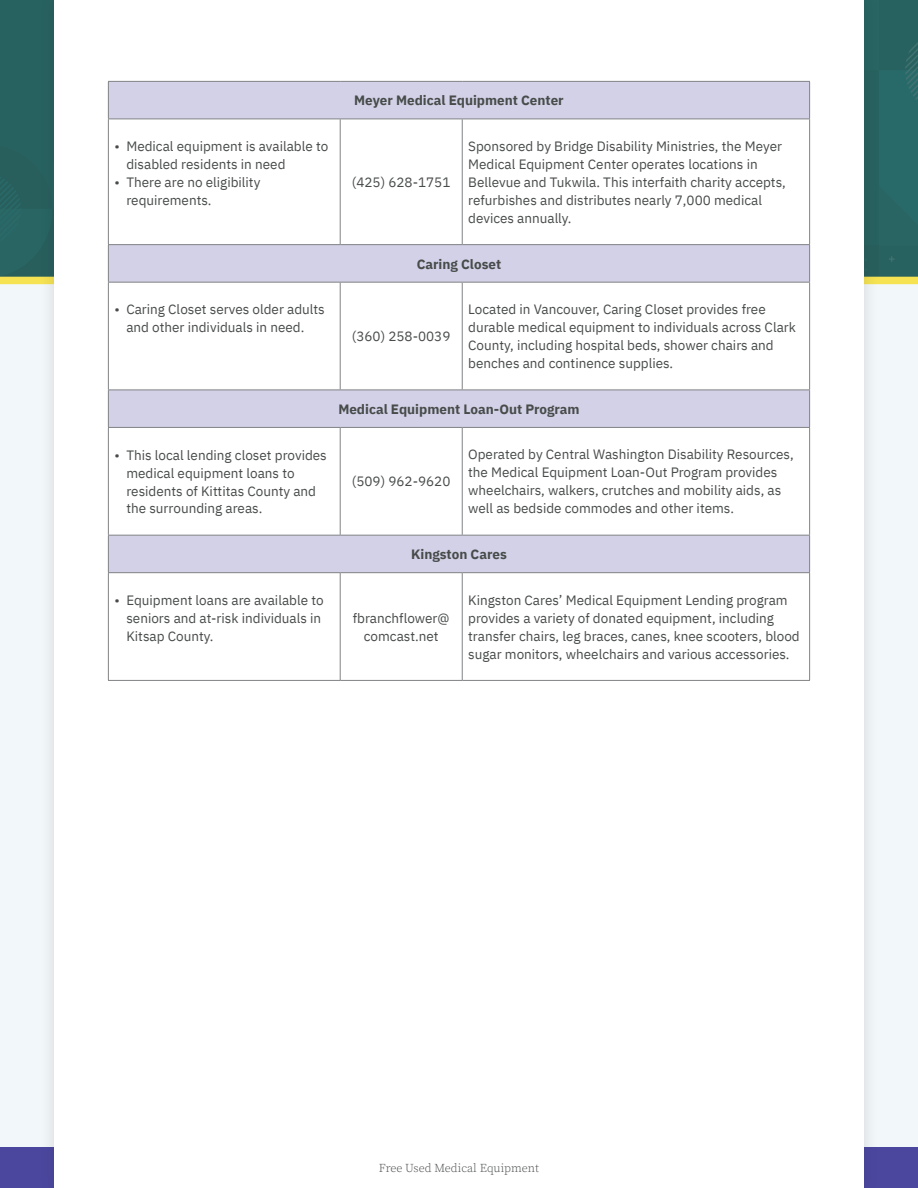
<style>
.page{position:relative;width:918px;height:1188px;background:#f2f7f9}
.page>*{position:absolute;margin:0;border:0;box-sizing:border-box;transform-origin:0 0}
.t1{font:13.5px/18px "IBM Plex Sans";color:#474b49}
.t2{font:700 13.5px "IBM Plex Sans";color:#474b49}
.t3{font:300 12px "Source Serif Pro";color:#474b49}
</style>
<div class="page">
<div style="left:0;top:0;width:918px;height:280px;background:#2d6361"></div>
<div style="left:0;top:277px;width:918px;height:7px;background:#f5e353"></div>
<div style="left:0;top:1148px;width:918px;height:40px;background:#4b479f"></div>
<div style="left:39px;top:0;width:841px;height:1188px;background:#231f20;opacity:.15"></div>
<div style="left:54px;top:0;width:810px;height:1188px;background:#fff"></div>
<svg style="left:109px;top:82px;width:700px;height:490px"></svg>
<hr style="left:108px;top:283px;width:1px;height:107px;background:#808284">
<hr style="left:108px;top:428px;width:1px;height:107px;background:#808284">
<hr style="left:108px;top:573px;width:1px;height:107px;background:#808284">
<hr style="left:108px;top:680px;width:232px;height:1px;background:#808284">
<hr style="left:340px;top:680px;width:122px;height:1px;background:#808284">
<hr style="left:809px;top:283px;width:1px;height:107px;background:#808284">
<hr style="left:809px;top:428px;width:1px;height:107px;background:#808284">
<hr style="left:809px;top:573px;width:1px;height:107px;background:#808284">
<hr style="left:462px;top:680px;width:348px;height:1px;background:#808284">
<hr style="left:108px;top:119px;width:1px;height:125px;background:#808284">
<hr style="left:809px;top:119px;width:1px;height:125px;background:#808284">
<hr style="left:340px;top:119px;width:1px;height:125px;background:#808284">
<hr style="left:462px;top:119px;width:1px;height:125px;background:#808284">
<hr style="left:340px;top:283px;width:1px;height:107px;background:#808284">
<hr style="left:462px;top:283px;width:1px;height:107px;background:#808284">
<hr style="left:340px;top:428px;width:1px;height:107px;background:#808284">
<hr style="left:462px;top:428px;width:1px;height:107px;background:#808284">
<hr style="left:340px;top:573px;width:1px;height:107px;background:#808284">
<hr style="left:462px;top:573px;width:1px;height:107px;background:#808284">
<hr style="left:108px;top:81px;width:232px;height:1px;background:#808284">
<hr style="left:108px;top:82px;width:1px;height:37px;background:#808284">
<hr style="left:340px;top:81px;width:122px;height:1px;background:#808284">
<hr style="left:462px;top:81px;width:348px;height:1px;background:#808284">
<hr style="left:809px;top:82px;width:1px;height:37px;background:#808284">
<hr style="left:108px;top:119px;width:232px;height:1px;background:#808284">
<hr style="left:340px;top:119px;width:122px;height:1px;background:#808284">
<hr style="left:462px;top:119px;width:348px;height:1px;background:#808284">
<hr style="left:108px;top:244px;width:232px;height:1px;background:#808284">
<hr style="left:108px;top:245px;width:1px;height:37px;background:#808284">
<hr style="left:340px;top:244px;width:122px;height:1px;background:#808284">
<hr style="left:462px;top:244px;width:348px;height:1px;background:#808284">
<hr style="left:809px;top:245px;width:1px;height:37px;background:#808284">
<hr style="left:108px;top:282px;width:232px;height:1px;background:#808284">
<hr style="left:340px;top:282px;width:122px;height:1px;background:#808284">
<hr style="left:462px;top:282px;width:348px;height:1px;background:#808284">
<hr style="left:108px;top:390px;width:232px;height:1px;background:#808284">
<hr style="left:108px;top:390px;width:1px;height:37px;background:#808284">
<hr style="left:340px;top:390px;width:122px;height:1px;background:#808284">
<hr style="left:462px;top:390px;width:348px;height:1px;background:#808284">
<hr style="left:809px;top:390px;width:1px;height:37px;background:#808284">
<hr style="left:108px;top:427px;width:232px;height:1px;background:#808284">
<hr style="left:340px;top:427px;width:122px;height:1px;background:#808284">
<hr style="left:462px;top:427px;width:348px;height:1px;background:#808284">
<hr style="left:108px;top:535px;width:232px;height:1px;background:#808284">
<hr style="left:108px;top:536px;width:1px;height:36px;background:#808284">
<hr style="left:340px;top:535px;width:122px;height:1px;background:#808284">
<hr style="left:462px;top:535px;width:348px;height:1px;background:#808284">
<hr style="left:809px;top:536px;width:1px;height:36px;background:#808284">
<hr style="left:108px;top:572px;width:232px;height:1px;background:#808284">
<hr style="left:340px;top:572px;width:122px;height:1px;background:#808284">
<hr style="left:462px;top:572px;width:348px;height:1px;background:#808284">
<p class="t2" style="left:354px;top:90px;width:211px">Meyer Medical Equipment Center</p>
<p class="t1" style="left:468px;top:136px;width:319px">Sponsored by Bridge Disability Ministries, the Meyer Medical Equipment Center operates locations in Bellevue and Tukwila. This interfaith charity accepts, refurbishes and distributes nearly 7,000 medical devices annually.</p>
<p class="t2" style="left:417px;top:253px;width:86px">Caring Closet</p>
<p class="t1" style="left:126px;top:136px;width:203px;text-indent:-12px">• Medical equipment is available to disabled residents in need</p>
<p class="t1" style="left:126px;top:172px;width:136px;text-indent:-12px">• There are no eligibility requirements.</p>
<p class="t1" style="left:352px;top:172px;width:100px">(425) 628-1751</p>
<p class="t1" style="left:126px;top:299px;width:200px;text-indent:-12px">• Caring Closet serves older adults and other individuals in need.</p>
<p class="t1" style="left:126px;top:445px;width:202px;text-indent:-12px">• This local lending closet provides medical equipment loans to residents of Kittitas County and the surrounding areas.</p>
<p class="t1" style="left:126px;top:590px;width:199px;text-indent:-12px">• Equipment loans are available to seniors and at-risk individuals in<br>Kitsap County.</p>
<p class="t1" style="left:468px;top:299px;width:329px">Located in Vancouver, Caring Closet provides free durable medical equipment to individuals across Clark County, including hospital beds, shower chairs and benches and continence supplies.</p>
<p class="t2" style="left:338px;top:398px;width:243px">Medical Equipment Loan-Out Program</p>
<p class="t1" style="left:352px;top:326px;width:100px">(360) 258-0039</p>
<p class="t1" style="left:468px;top:445px;width:327px">Operated by Central Washington Disability Resources, the Medical Equipment Loan-Out Program provides wheelchairs, walkers, crutches and mobility aids, as well as bedside commodes and other items.</p>
<p class="t2" style="left:411px;top:544px;width:97px">Kingston Cares</p>
<p class="t1" style="left:352px;top:472px;width:100px">(509) 962-9620</p>
<p class="t1" style="left:353px;top:608px;width:98px;text-align:center">fbranchflower@ comcast.net</p>
<p class="t1" style="left:468px;top:590px;width:333px">Kingston Cares’ Medical Equipment Lending program provides a variety of donated equipment, including transfer chairs, leg braces, canes, knee scooters, blood sugar monitors, wheelchairs and various accessories.</p>
<p class="t3" style="left:379px;top:1160px;width:162px">Free Used Medical Equipment</p>
</div>
